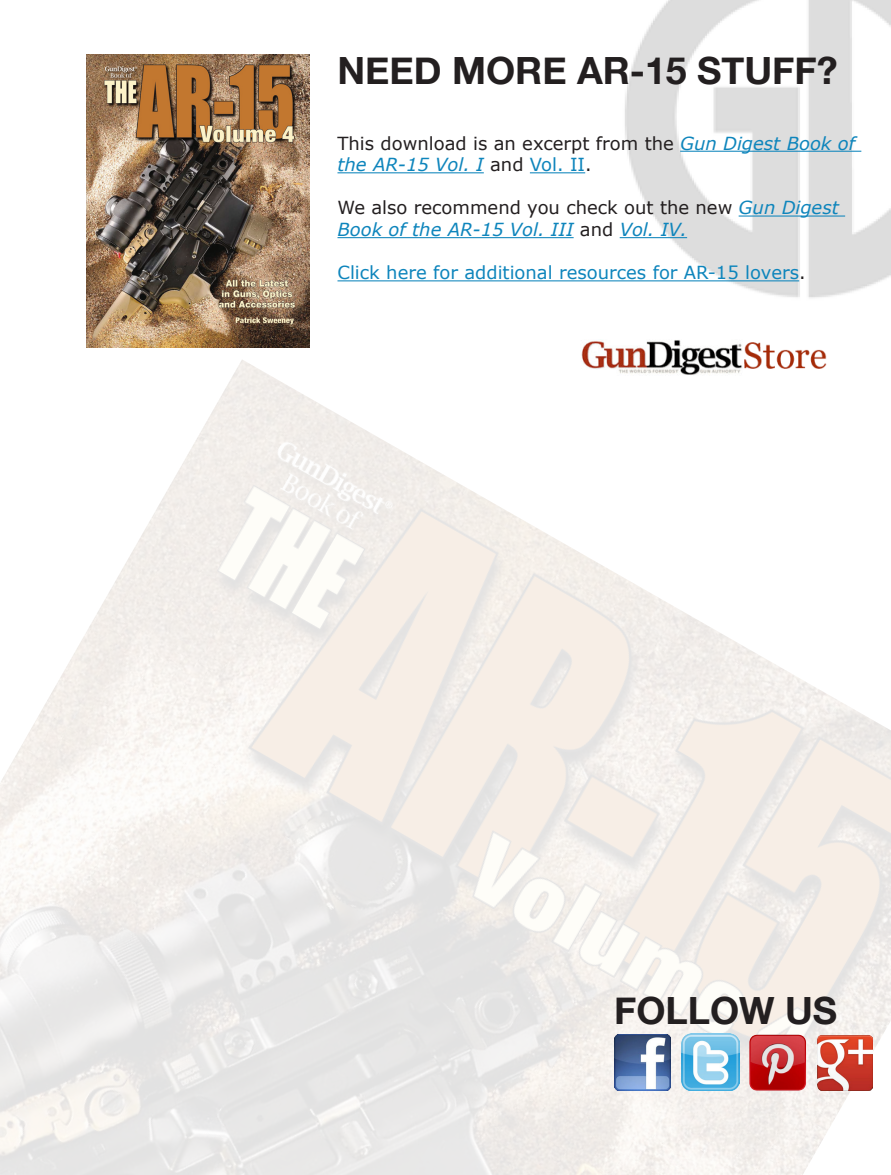
<style>
.page{position:relative;width:891px;height:1175px;background:#fff}
.page>*{position:absolute;margin:0;border:0;box-sizing:border-box;transform-origin:0 0}
.t1{font:700 37.5px "Helvetica Neue";color:#231f20}
.t2{font:italic 18px/21.6px "Verdana";color:#0e85bc}
.t3{font:18px/21.6px "Verdana";color:#231f20}
.t4{font:18px "Verdana";color:#0e85bc}
.s1{font-style:italic;color:#0e85bc}
.s2{color:#0e85bc}
.s3{font-style:normal;color:#231f20}
.s4{color:#231f20}
</style>
<div class="page">
<img style="left:0;top:360px;width:891px;height:814px">
<img style="left:614px;top:0;width:277px;height:298px">
<img style="left:580px;top:340px;width:270px;height:53px">
<hr style="left:680px;top:151px;width:181px;height:1px;background:#0e85bc">
<hr style="left:338px;top:172px;width:146px;height:1px;background:#0e85bc">
<hr style="left:530px;top:172px;width:55px;height:1px;background:#0e85bc">
<hr style="left:739px;top:215px;width:106px;height:1px;background:#0e85bc">
<hr style="left:338px;top:237px;width:236px;height:1px;background:#0e85bc">
<hr style="left:620px;top:237px;width:67px;height:1px;background:#0e85bc">
<hr style="left:338px;top:280px;width:461px;height:1px;background:#0e85bc">
<img style="left:614px;top:1034px;width:56px;height:56px">
<img style="left:682px;top:1033px;width:57px;height:57px">
<img style="left:749px;top:1033px;width:58px;height:57px">
<img style="left:817px;top:1035px;width:55px;height:55px">
<img style="left:86px;top:54px;width:223px;height:294px">
<p class="t1" style="left:338px;top:47px;width:502px">NEED MORE AR-15 STUFF?</p>
<p class="t3" style="left:338px;top:132px;width:519px">This download is an excerpt from the <span class="s1">Gun Digest Book of the AR-15 Vol. I</span> and <span class="s2">Vol. II</span>.</p>
<p class="t2" style="left:338px;top:197px;width:503px"><span class="s3">We also recommend you check out the new</span> Gun Digest<br>Book of the AR-15 Vol. III <span class="s3">and</span> Vol. IV.</p>
<p class="t4" style="left:338px;top:260px;width:470px">Click here for additional resources for AR-15 lovers<span class="s4">.</span></p>
<p class="t1" style="left:614px;top:987px;width:225px">FOLLOW US</p>
</div>
